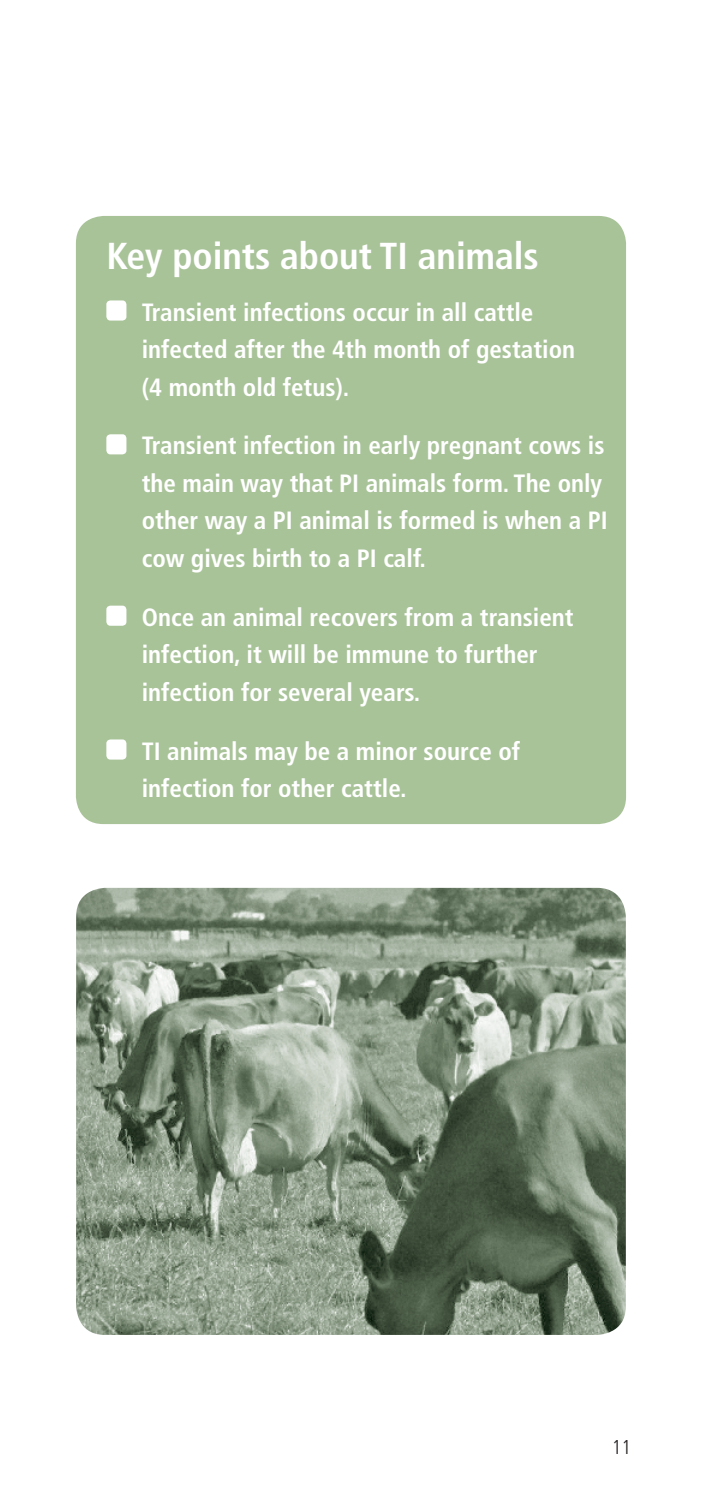
<style>
.page{position:relative;width:702px;height:1489px;background:#fff}
.page>*{position:absolute;margin:0;border:0;box-sizing:border-box;transform-origin:0 0}
.t1{font:700 condensed 37.5px "Frutiger";color:#fff}
.t2{font:700 condensed 25px/37.5px "Frutiger";color:#fff}
.t3{font:300 condensed 20px "Frutiger";color:#231f20}
</style>
<div class="page">
<div style="left:73px;top:213px;width:555px;height:613px;background:#a9c399;border-radius:30px"></div>
<div style="left:71px;top:211px;width:560px;height:618px;border:5px solid #fff;border-radius:30px"></div>
<div style="left:106px;top:300px;width:20px;height:20px;background:#fff;border-radius:4px"></div>
<div style="left:106px;top:434px;width:20px;height:20px;background:#fff;border-radius:4px"></div>
<div style="left:106px;top:605px;width:20px;height:20px;background:#fff;border-radius:4px"></div>
<div style="left:106px;top:739px;width:20px;height:20px;background:#fff;border-radius:4px"></div>
<img style="left:77px;top:888px;width:548px;height:445px">
<div style="left:71px;top:882px;width:560px;height:457px;border:5px solid #fff;border-radius:31px"></div>
<h1 class="t1" style="left:106px;top:233px;width:434px">Key points about TI animals</h1>
<p class="t2" style="left:142px;top:293px;width:435px">Transient infections occur in all cattle infected after the 4th month of gestation (4 month old fetus).</p>
<p class="t2" style="left:142px;top:427px;width:467px">Transient infection in early pregnant cows is the main way that PI animals form. The only other way a PI animal is formed is when a PI cow gives birth to a PI calf.</p>
<p class="t2" style="left:142px;top:598px;width:433px">Once an animal recovers from a transient infection, it will be immune to further infection for several years.</p>
<p class="t2" style="left:142px;top:732px;width:380px">TI animals may be a minor source of infection for other cattle.</p>
<p class="t3" style="left:612px;top:1434px;width:21px">11</p>
</div>
